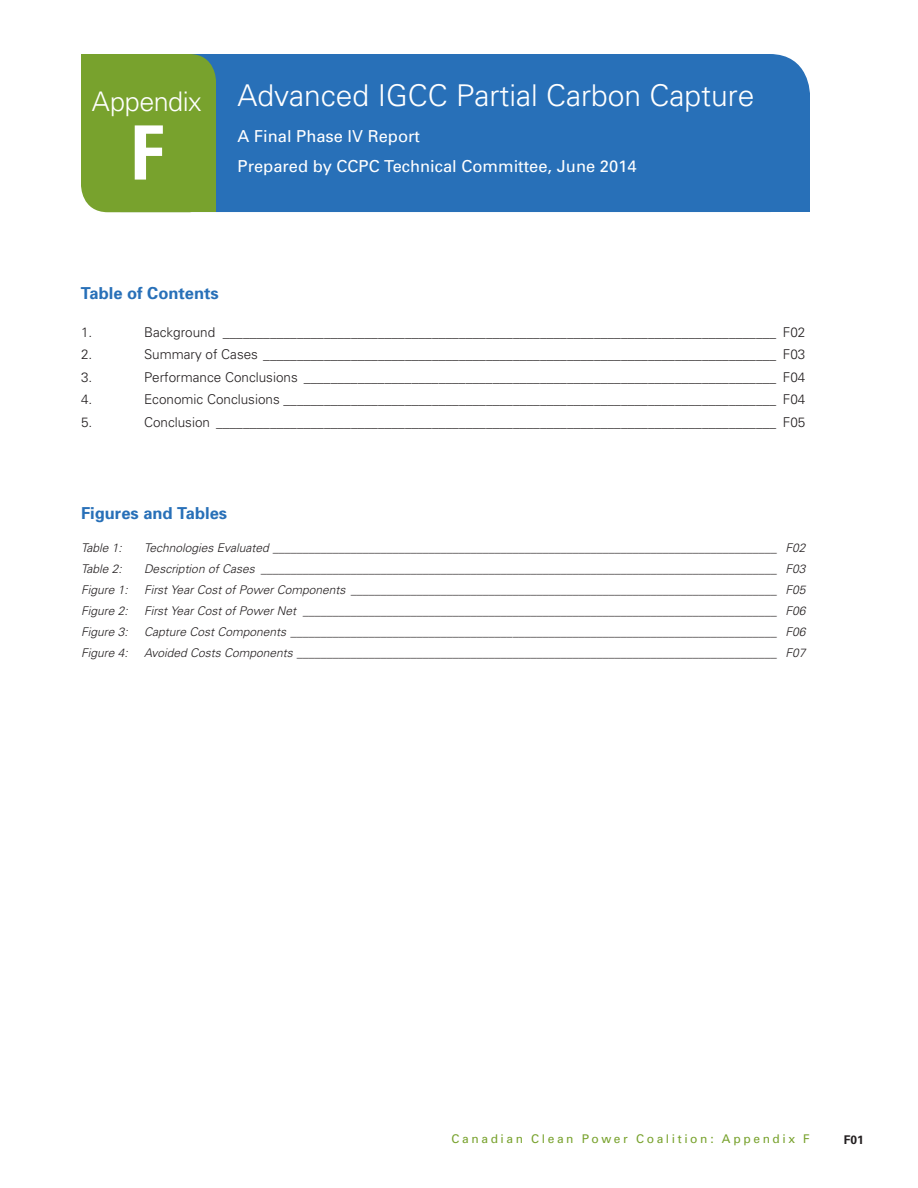
<style>
.page{position:relative;width:918px;height:1188px;background:#fff}
.page>*{position:absolute;margin:0;border:0;box-sizing:border-box;transform-origin:0 0}
.t1{font:700 condensed 75px "Univers";color:#fff}
.t2{font:300 30px "Univers";color:#fff}
.t3{font:300 27px "Univers";letter-spacing:-.02em;color:#fff}
.t4{font:16.5px/30px "Univers";color:#fff}
.t5{font:700 16.5px "Univers";color:#2870b8}
.t6{font:300 13.5px "Univers";color:#231f20}
.t7{font:italic 300 12px "Univers";color:#231f20}
.t8{font:12px "Univers";letter-spacing:.215em;color:#78a22d}
.t9{font:700 12px "Univers";color:#231f20}
</style>
<div class="page">
<div style="left:81px;top:54px;width:729px;height:158px;background:#2870b8;border-radius:40px"></div>
<div style="left:751px;top:140px;width:59px;height:72px;background:#2870b8"></div>
<div style="left:81px;top:54px;width:59px;height:72px;background:#78a22d"></div>
<div style="left:81px;top:54px;width:135px;height:158px;background:#78a22d;border-radius:27px"></div>
<div style="left:191px;top:161px;width:25px;height:51px;background:#78a22d"></div>
<h3 class="t3" style="left:92px;top:85px;width:111px">Appendix</h3>
<h1 class="t1" style="left:130px;top:107px;width:35px">F</h1>
<h2 class="t2" style="left:238px;top:78px;width:518px">Advanced IGCC Partial Carbon Capture</h2>
<h3 class="t4" style="left:238px;top:122px;width:400px">A Final Phase IV Report<br>Prepared by CCPC Technical Committee, June 2014</h3>
<h3 class="t5" style="left:81px;top:283px;width:139px">Table of Contents</h3>
<p class="t6" style="left:81px;top:324px;width:13px">1.</p>
<p class="t6" style="left:144px;top:324px;width:663px">Background __________________________________________________________________________________ F02</p>
<p class="t6" style="left:81px;top:346px;width:13px">2.</p>
<p class="t6" style="left:144px;top:346px;width:663px">Summary of Cases ____________________________________________________________________________ F03</p>
<p class="t6" style="left:81px;top:369px;width:13px">3.</p>
<p class="t6" style="left:144px;top:369px;width:663px">Performance Conclusions ______________________________________________________________________ F04</p>
<p class="t6" style="left:81px;top:391px;width:13px">4.</p>
<p class="t6" style="left:144px;top:391px;width:663px">Economic Conclusions _________________________________________________________________________ F04</p>
<p class="t6" style="left:81px;top:414px;width:13px">5.</p>
<p class="t6" style="left:144px;top:414px;width:663px">Conclusion ___________________________________________________________________________________ F05</p>
<h3 class="t5" style="left:81px;top:503px;width:148px">Figures and Tables</h3>
<p class="t7" style="left:81px;top:540px;width:42px">Table 1:</p>
<p class="t7" style="left:144px;top:540px;width:663px">Technologies Evaluated ____________________________________________________________________________________ F02</p>
<p class="t7" style="left:81px;top:561px;width:42px">Table 2:</p>
<p class="t7" style="left:144px;top:561px;width:663px">Description of Cases ______________________________________________________________________________________ F03</p>
<p class="t7" style="left:81px;top:582px;width:48px">Figure 1:</p>
<p class="t7" style="left:144px;top:582px;width:663px">First Year Cost of Power Components _______________________________________________________________________ F05</p>
<p class="t7" style="left:81px;top:603px;width:48px">Figure 2:</p>
<p class="t7" style="left:144px;top:603px;width:663px">First Year Cost of Power Net _______________________________________________________________________________ F06</p>
<p class="t7" style="left:81px;top:624px;width:48px">Figure 3:</p>
<p class="t7" style="left:144px;top:624px;width:663px">Capture Cost Components _________________________________________________________________________________ F06</p>
<p class="t7" style="left:81px;top:645px;width:48px">Figure 4:</p>
<p class="t7" style="left:144px;top:645px;width:663px">Avoided Costs Components ________________________________________________________________________________ F07</p>
<p class="t8" style="left:452px;top:1132px;width:360px">Canadian Clean Power Coalition: Appendix F</p>
<p class="t9" style="left:844px;top:1132px;width:22px">F01</p>
</div>
